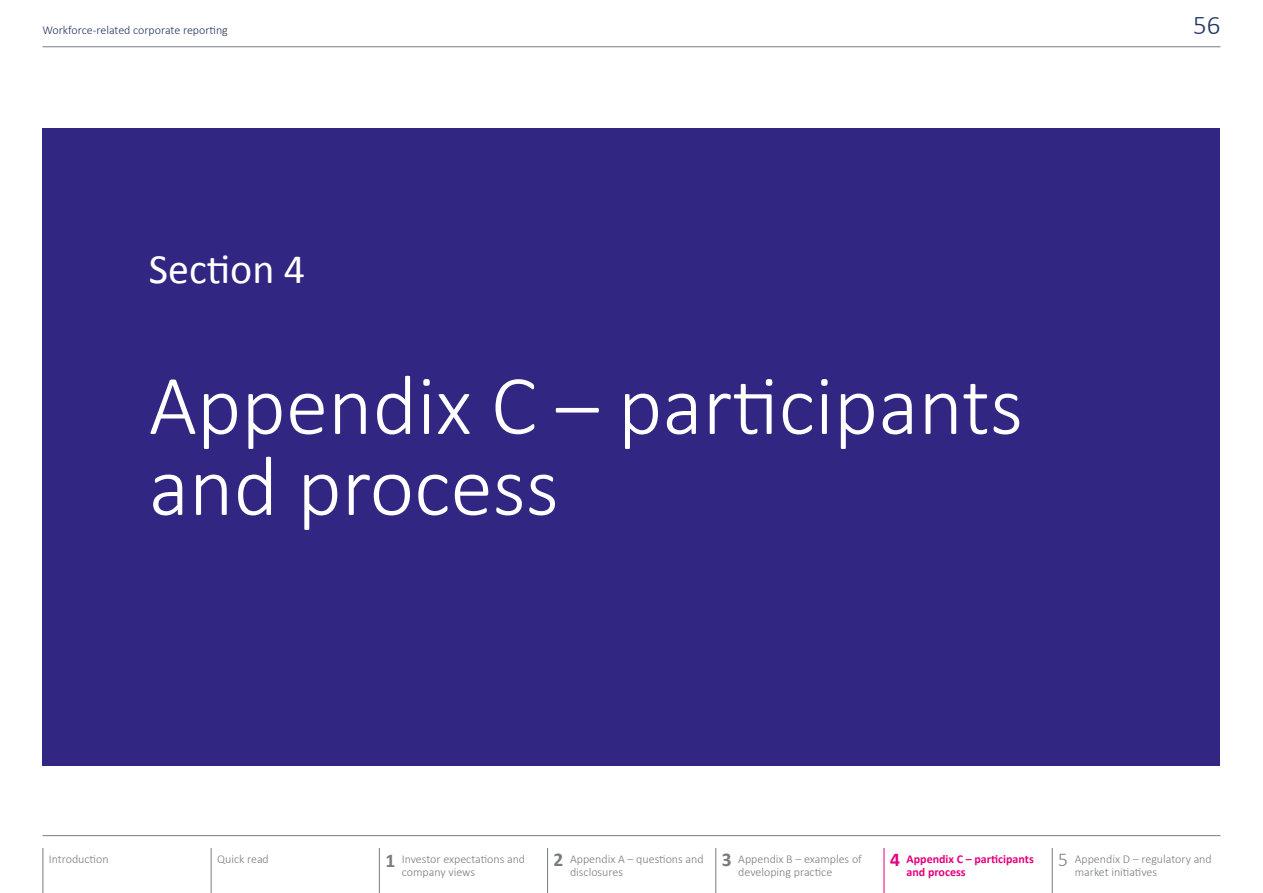
<style>
.page{position:relative;width:1263px;height:893px;background:#fff}
.page>*{position:absolute;margin:0;border:0;box-sizing:border-box;transform-origin:0 0}
.t1{font:300 85.5px/81px "Calibri";color:#fff}
.t2{font:42px "Calibri";color:#fff}
.t3{font:300 27px "Calibri";color:#203361}
.t4{font:300 12px/13.5px "Calibri";color:#787c81}
.t5{font:300 12px "Calibri";color:#203361}
.t6{font:700 12px/13.5px "Calibri";color:#e6007d}
.s1{font-weight:700;font-size:19.5px}
.s2{font-size:19.5px}
</style>
<div class="page">
<hr style="left:43px;top:46px;width:1177px;height:1px;background:#787c81">
<hr style="left:1052px;top:842px;width:1px;height:51px;background:#787c81">
<hr style="left:211px;top:842px;width:1px;height:51px;background:#787c81">
<hr style="left:43px;top:842px;width:1px;height:51px;background:#787c81">
<hr style="left:379px;top:842px;width:1px;height:51px;background:#787c81">
<hr style="left:547px;top:842px;width:1px;height:51px;background:#787c81">
<hr style="left:715px;top:842px;width:1px;height:51px;background:#787c81">
<hr style="left:884px;top:842px;width:1px;height:51px;background:#e6007d">
<hr style="left:43px;top:835px;width:1177px;height:1px;background:#787c81">
<div style="left:43px;top:128px;width:1177px;height:637px;background:#312783"></div>
<p class="t5" style="left:43px;top:22px;width:187px">Workforce-related corporate reporting</p>
<h3 class="t3" style="left:1193px;top:8px;width:29px">56</h3>
<h2 class="t2" style="left:149px;top:242px;width:158px">Section 4</h2>
<h1 class="t1" style="left:149px;top:361px;width:876px">Appendix C – participants and process</h1>
<p class="t4" style="left:49px;top:852px;width:61px">Introduction</p>
<p class="t4" style="left:217px;top:852px;width:53px">Quick read</p>
<p class="t4" style="left:402px;top:851px;width:125px;text-indent:-16px"><span class="s1">1</span> Investor expectations and company views</p>
<p class="t4" style="left:570px;top:851px;width:135px;text-indent:-16px"><span class="s1">2</span> Appendix A – questions and disclosures</p>
<p class="t4" style="left:738px;top:851px;width:125px;text-indent:-16px"><span class="s1">3</span> Appendix B – examples of developing practice</p>
<p class="t6" style="left:906px;top:852px;width:129px;text-indent:-16px"><span class="s2">4</span> Appendix C – participants and process</p>
<p class="t4" style="left:1075px;top:851px;width:139px;text-indent:-16px"><span class="s2">5</span> Appendix D – regulatory and market initiatives</p>
</div>
